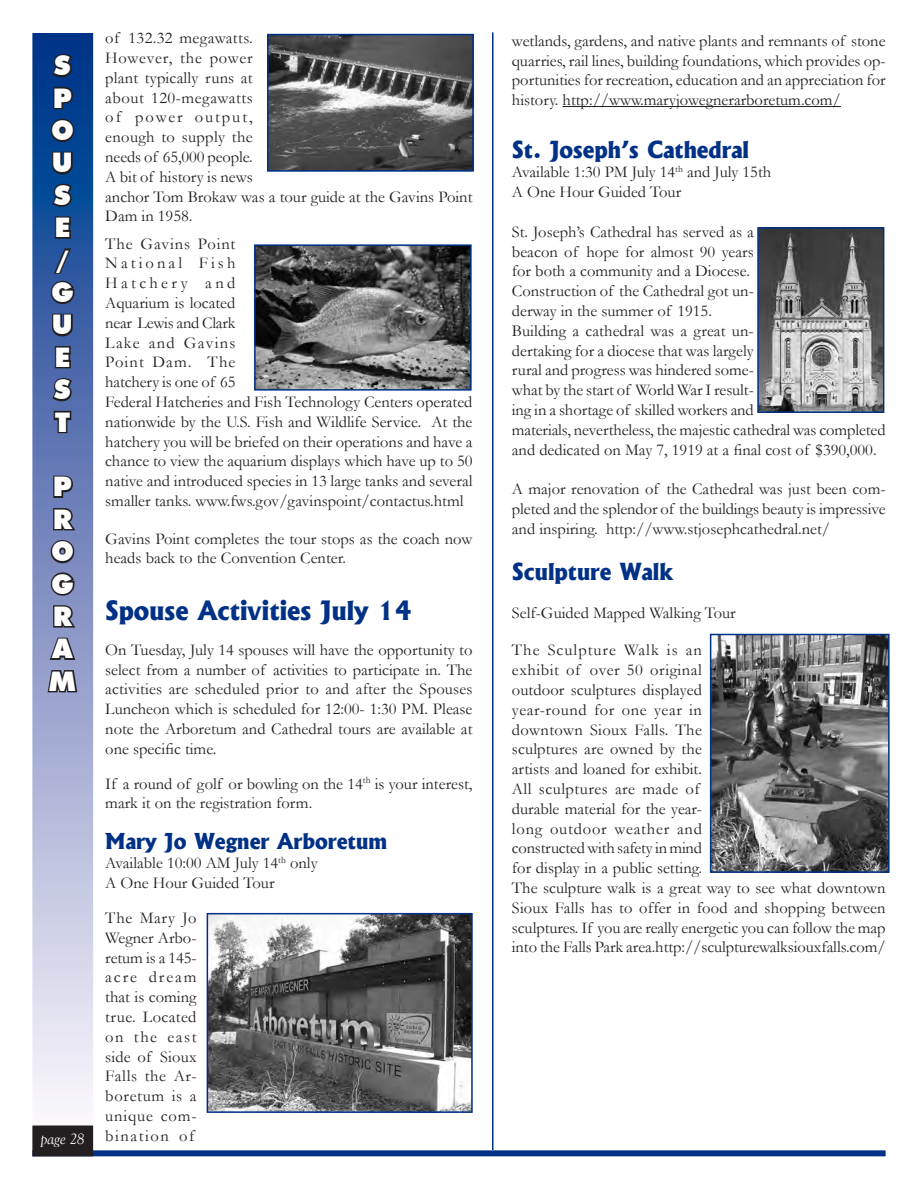
<style>
.page{position:relative;width:918px;height:1188px;background:#fff}
.page>*{position:absolute;margin:0;border:0;box-sizing:border-box;transform-origin:0 0}
.t1{font:900 27px/32.4px "Futura BT";color:#fff}
.t2{font:800 25.5px "Albertus";color:#003186}
.t3{font:800 22.5px "Albertus";color:#003186}
.t4{font:800 21px "Albertus";color:#003186}
.t5{font:16.5px/19.8px "Garamond";color:#231f20}
.t6{font:italic 15px "Goudy";color:#fff}
</style>
<div class="page">
<svg style="left:35px;top:36px;width:55px;height:1090px;background:#889bc7"></svg>
<div style="left:32px;top:33px;width:61px;height:1118px;border:2px solid #fff"></div>
<div style="left:32px;top:1150px;width:854px;height:6px;background:#003186"></div>
<svg style="left:51px;top:52px;width:23px;height:27px"></svg>
<svg style="left:52px;top:85px;width:23px;height:26px"></svg>
<svg style="left:49px;top:117px;width:27px;height:27px"></svg>
<svg style="left:50px;top:150px;width:25px;height:59px"></svg>
<svg style="left:53px;top:215px;width:19px;height:25px"></svg>
<svg style="left:49px;top:247px;width:28px;height:59px;background:#2a487c"></svg>
<svg style="left:50px;top:312px;width:25px;height:27px"></svg>
<svg style="left:53px;top:345px;width:19px;height:25px"></svg>
<svg style="left:51px;top:376px;width:23px;height:27px"></svg>
<svg style="left:52px;top:409px;width:21px;height:26px"></svg>
<svg style="left:52px;top:474px;width:23px;height:25px"></svg>
<svg style="left:52px;top:506px;width:26px;height:26px"></svg>
<svg style="left:49px;top:538px;width:29px;height:91px;background:#626a8e"></svg>
<svg style="left:46px;top:636px;width:33px;height:62px;background:#6f7594"></svg>
<hr style="left:492px;top:32px;width:2px;height:1118px;background:#003186">
<div style="left:33px;top:1126px;width:59px;height:30px;background:#231f20"></div>
<div style="left:32px;top:1126px;width:61px;height:30px;border:2px solid #231f20"></div>
<hr style="left:563px;top:106px;width:278px;height:1px;background:#231f20">
<img style="left:270px;top:37px;width:201px;height:132px">
<div style="left:267px;top:34px;width:207px;height:138px;border:2px solid #003186"></div>
<img style="left:257px;top:247px;width:212px;height:141px">
<div style="left:254px;top:244px;width:218px;height:147px;border:2px solid #003186"></div>
<img style="left:210px;top:916px;width:260px;height:194px">
<div style="left:207px;top:913px;width:266px;height:200px;border:2px solid #003186"></div>
<img style="left:760px;top:230px;width:121px;height:180px">
<div style="left:757px;top:227px;width:127px;height:186px;border:2px solid #003186"></div>
<img style="left:713px;top:637px;width:174px;height:233px">
<div style="left:710px;top:634px;width:180px;height:239px;border:2px solid #003186"></div>
<h1 class="t1" style="left:51px;top:49px;width:24px">S<br>P<br>O<br>U<br>S<br>E /<br>G<br>U<br>E<br>S<br>T</h1>
<h1 class="t1" style="left:49px;top:470px;width:28px">P<br>R<br>O<br>G<br>R<br>A<br>M</h1>
<p class="t6" style="left:41px;top:1130px;width:45px">page 28</p>
<p class="t5" style="left:105px;top:28px;width:369px">of 132.32 megawatts.<br>However, the power<br>plant typically runs at<br>about 120-megawatts<br>of power output,<br>enough to supply the<br>needs of 65,000 people.<br>A bit of history is news<br>anchor Tom Brokaw was a tour guide at the Gavins Point<br>Dam in 1958.</p>
<p class="t5" style="left:105px;top:233px;width:369px">The Gavins Point<br>National Fish<br>Hatchery and<br>Aquarium is located<br>near Lewis and Clark<br>Lake and Gavins<br>Point Dam. The<br>hatchery is one of 65<br>Federal Hatcheries and Fish Technology Centers operated nationwide by the U.S. Fish and Wildlife Service. At the hatchery you will be briefed on their operations and have a chance to view the aquarium displays which have up to 50 native and introduced species in 13 large tanks and several smaller tanks. www.fws.gov/gavinspoint/contactus.html</p>
<p class="t5" style="left:105px;top:529px;width:369px;line-height:18.9px">Gavins Point completes the tour stops as the coach now heads back to the Convention Center.</p>
<h2 class="t2" style="left:105px;top:594px;width:308px">Spouse Activities July 14</h2>
<p class="t5" style="left:105px;top:639px;width:369px;text-align:justify">On Tuesday, July 14 spouses will have the opportunity to select from a number of activities to participate in. The activities are scheduled prior to and after the Spouses Luncheon which is scheduled for 12:00- 1:30 PM. Please note the Arboretum and Cathedral tours are available at one specific time.</p>
<p class="t5" style="left:105px;top:773px;width:369px">If a round of golf or bowling on the 14<sup>th</sup> is your interest, mark it on the registration form.</p>
<p class="t4" style="left:105px;top:828px;width:283px">Mary Jo Wegner Arboretum</p>
<p class="t5" style="left:105px;top:853px;width:214px">Available 10:00 AM July 14<sup>th</sup> only<br>A One Hour Guided Tour</p>
<p class="t5" style="left:105px;top:908px;width:93px;text-align:justify">The Mary Jo Wegner Arbo&shy;retum is a 145- acre dream that is coming true. Located on the east side of Sioux Falls the Ar&shy;boretum is a unique com&shy;bination of</p>
<p class="t5" style="left:512px;top:30px;width:375px;text-align:justify">wetlands, gardens, and native plants and remnants of stone quarries, rail lines, building foundations, which provides op&shy;portunities for recreation, education and an appreciation for history. http://www.maryjowegnerarboretum.com/</p>
<h3 class="t3" style="left:512px;top:135px;width:239px">St. Joseph’s Cathedral</h3>
<p class="t5" style="left:512px;top:162px;width:261px">Available 1:30 PM July 14<sup>th</sup> and July 15th<br>A One Hour Guided Tour</p>
<p class="t5" style="left:512px;top:221px;width:375px">St. Joseph’s Cathedral has served as a<br>beacon of hope for almost 90 years<br>for both a community and a Diocese.<br>Construction of the Cathedral got un-<br>derway in the summer of 1915.<br>Building a cathedral was a great un-<br>dertaking for a diocese that was largely<br>rural and progress was hindered some-<br>what by the start of World War I result-<br>ing in a shortage of skilled workers and<br>materials, nevertheless, the majestic cathedral was completed and dedicated on May 7, 1919 at a final cost of $390,000.</p>
<p class="t5" style="left:512px;top:479px;width:375px;text-align:justify">A major renovation of the Cathedral was just been com&shy;pleted and the splendor of the buildings beauty is impressive and inspiring. http://www.stjosephcathedral.net/</p>
<h3 class="t3" style="left:512px;top:557px;width:163px">Sculpture Walk</h3>
<p class="t5" style="left:512px;top:602px;width:225px">Self-Guided Mapped Walking Tour</p>
<p class="t5" style="left:512px;top:640px;width:375px">The Sculpture Walk is an<br>exhibit of over 50 original<br>outdoor sculptures displayed<br>year-round for one year in<br>downtown Sioux Falls. The<br>sculptures are owned by the<br>artists and loaned for exhibit.<br>All sculptures are made of<br>durable material for the year-<br>long outdoor weather and<br>constructed with safety in mind<br>for display in a public setting.<br>The sculpture walk is a great way to see what downtown Sioux Falls has to offer in food and shopping between sculptures. If you are really energetic you can follow the map into the Falls Park area.http://sculpturewalksiouxfalls.com/</p>
</div>
